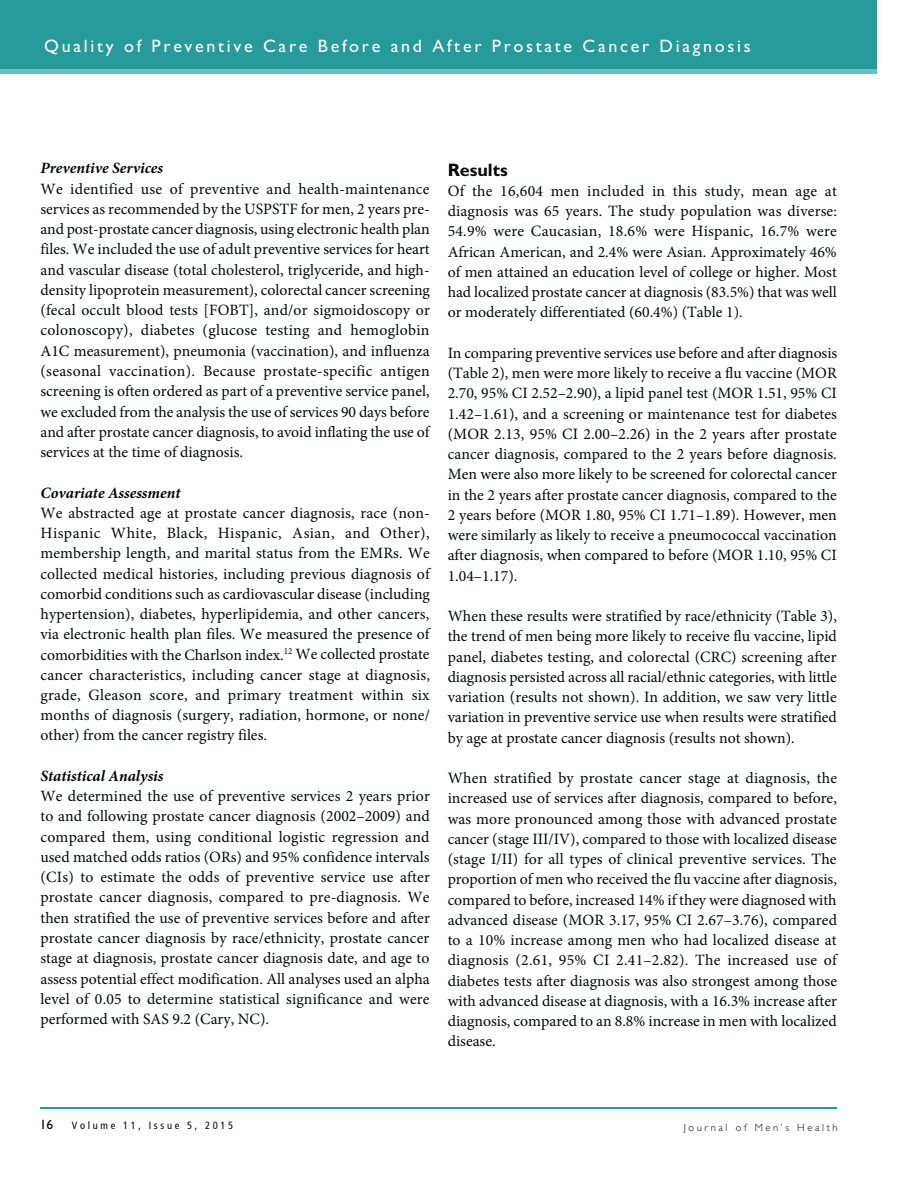
<style>
.page{position:relative;width:918px;height:1188px;background:#fff}
.page>*{position:absolute;margin:0;border:0;box-sizing:border-box;transform-origin:0 0}
.t1{font:18px "Gill Sans";letter-spacing:.15em;color:#fff}
.t2{font:700 18px "Gill Sans";color:#040809}
.t3{font:15.75px/20.2px "Minion Pro";color:#040809;text-align:justify}
.t4{font:italic 700 15.75px "Minion Pro";color:#040809}
.t5{font:13.5px "Gill Sans";color:#040809}
.t6{font:condensed 10.5px "Frutiger";letter-spacing:.25em;color:#040809}
.t7{font:300 10.5px "Gill Sans";letter-spacing:.25em;color:#040809}
</style>
<div class="page">
<div style="left:0;top:64px;width:877px;height:10px;background:#67c1c2"></div>
<div style="left:0;top:0;width:877px;height:69px;background:#279a9b"></div>
<hr style="left:40px;top:1107px;width:797px;height:2px;background:#279a9b">
<p class="t1" style="left:44px;top:40px;width:708px">Quality of Preventive Care Before and After Prostate Cancer Diagnosis</p>
<p class="t4" style="left:41px;top:162px;width:124px">Preventive Services</p>
<p class="t3" style="left:41px;top:180px;width:391px">We identified use of preventive and health-maintenance services as recommended by the USPSTF for men, 2 years pre&shy;and post-prostate cancer diagnosis, using electronic health plan files. We included the use of adult preventive services for heart and vascular disease (total cholesterol, triglyceride, and high&shy;density lipoprotein measurement), colorectal cancer screening (fecal occult blood tests [FOBT], and/or sigmoidoscopy or colonoscopy), diabetes (glucose testing and hemoglobin A1C measurement), pneumonia (vaccination), and influenza (seasonal vaccination). Because prostate-specific antigen screening is often ordered as part of a preventive service panel, we excluded from the analysis the use of services 90 days before and after prostate cancer diagnosis, to avoid inflating the use of services at the time of diagnosis.</p>
<p class="t4" style="left:41px;top:486px;width:141px">Covariate Assessment</p>
<p class="t3" style="left:40px;top:504px;width:391px">We abstracted age at prostate cancer diagnosis, race (non-Hispanic White, Black, Hispanic, Asian, and Other), membership length, and marital status from the EMRs. We collected medical histories, including previous diagnosis of comorbid conditions such as cardiovascular disease (including hypertension), diabetes, hyperlipidemia, and other cancers, via electronic health plan files. We measured the presence of comorbidities with the Charlson index.<sup>12</sup> We collected prostate cancer characteristics, including cancer stage at diagnosis, grade, Gleason score, and primary treatment within six months of diagnosis (surgery, radiation, hormone, or none/ other) from the cancer registry files.</p>
<p class="t4" style="left:40px;top:770px;width:124px">Statistical Analysis</p>
<p class="t3" style="left:40px;top:787px;width:391px">We determined the use of preventive services 2 years prior to and following prostate cancer diagnosis (2002–2009) and compared them, using conditional logistic regression and used matched odds ratios (ORs) and 95% confidence intervals (CIs) to estimate the odds of preventive service use after prostate cancer diagnosis, compared to pre-diagnosis. We then stratified the use of preventive services before and after prostate cancer diagnosis by race/ethnicity, prostate cancer stage at diagnosis, prostate cancer diagnosis date, and age to assess potential effect modification. All analyses used an alpha level of 0.05 to determine statistical significance and were performed with SAS 9.2 (Cary, NC).</p>
<p class="t2" style="left:448px;top:163px;width:62px">Results</p>
<p class="t3" style="left:448px;top:182px;width:391px">Of the 16,604 men included in this study, mean age at diagnosis was 65 years. The study population was diverse:<br>54.9% were Caucasian, 18.6% were Hispanic, 16.7% were African American, and 2.4% were Asian. Approximately 46% of men attained an education level of college or higher. Most had localized prostate cancer at diagnosis (83.5%) that was well or moderately differentiated (60.4%) (Table 1).</p>
<p class="t3" style="left:448px;top:344px;width:391px">In comparing preventive services use before and after diagnosis (Table 2), men were more likely to receive a flu vaccine (MOR 2.70, 95% CI 2.52–2.90), a lipid panel test (MOR 1.51, 95% CI 1.42–1.61), and a screening or maintenance test for diabetes (MOR 2.13, 95% CI 2.00–2.26) in the 2 years after prostate cancer diagnosis, compared to the 2 years before diagnosis.<br>Men were also more likely to be screened for colorectal cancer in the 2 years after prostate cancer diagnosis, compared to the 2 years before (MOR 1.80, 95% CI 1.71–1.89). However, men were similarly as likely to receive a pneumococcal vaccination after diagnosis, when compared to before (MOR 1.10, 95% CI 1.04–1.17).</p>
<p class="t3" style="left:448px;top:607px;width:391px">When these results were stratified by race/ethnicity (Table 3), the trend of men being more likely to receive flu vaccine, lipid panel, diabetes testing, and colorectal (CRC) screening after diagnosis persisted across all racial/ethnic categories, with little variation (results not shown). In addition, we saw very little variation in preventive service use when results were stratified by age at prostate cancer diagnosis (results not shown).</p>
<p class="t3" style="left:448px;top:769px;width:391px">When stratified by prostate cancer stage at diagnosis, the increased use of services after diagnosis, compared to before, was more pronounced among those with advanced prostate cancer (stage III/IV), compared to those with localized disease (stage I/II) for all types of clinical preventive services. The proportion of men who received the flu vaccine after diagnosis, compared to before, increased 14% if they were diagnosed with advanced disease (MOR 3.17, 95% CI 2.67–3.76), compared to a 10% increase among men who had localized disease at diagnosis (2.61, 95% CI 2.41–2.82). The increased use of diabetes tests after diagnosis was also strongest among those with advanced disease at diagnosis, with a 16.3% increase after diagnosis, compared to an 8.8% increase in men with localized disease.</p>
<p class="t5" style="left:40px;top:1120px;width:15px">16</p>
<p class="t6" style="left:72px;top:1122px;width:163px">Volume 11, Issue 5, 2015</p>
<p class="t7" style="left:684px;top:1124px;width:156px">Journal of Men’s Health</p>
</div>
